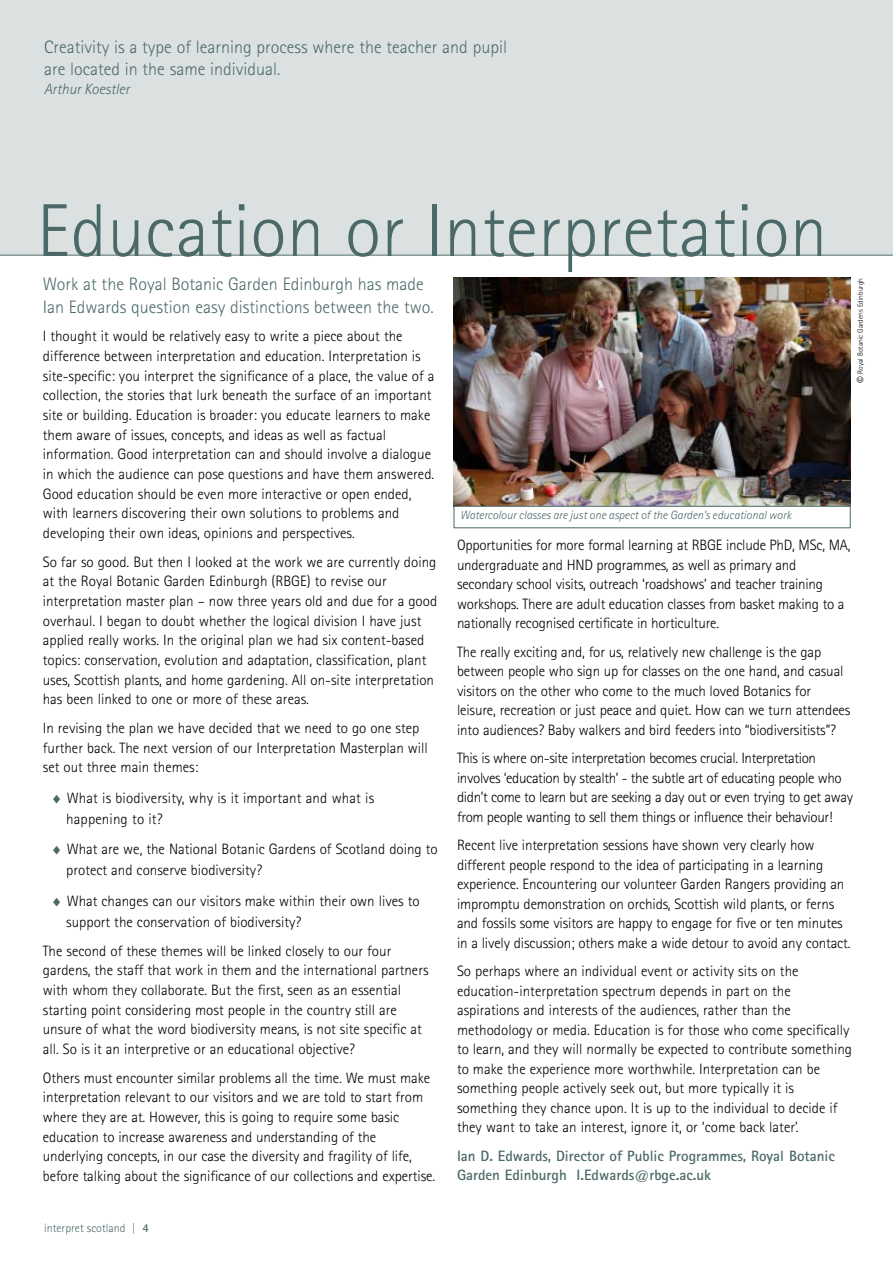
<style>
.page{position:relative;width:893px;height:1263px;background:#fff}
.page>*{position:absolute;margin:0;border:0;box-sizing:border-box;transform-origin:0 0}
.t1{font:300 75px "Rotis Sans Serif";letter-spacing:.005em;color:#4b6968}
.t2{font:300 18px/22.6px "Rotis Sans Serif";color:#4b6968}
.t3{font:300 15px/19.6px "Rotis Sans Serif";color:#000}
.t4{font:300 15px/19.5px "Rotis Sans Serif";letter-spacing:-.025em;color:#000}
.t5{font:700 15px/19.4px "Rotis Sans Serif";color:#4b6968}
.t6{font:italic 300 15px "Rotis Sans Serif";color:#4b6968}
.t7{font:italic 300 12px "Rotis Sans Serif";color:#4b6968}
.t8{font:300 12px "Rotis Sans Serif";color:#4b6968}
.t9{font:300 7.5px "Rotis Sans Serif";color:#000}
.s1{color:#4b6968}
.s2{font-weight:700}
.s3{font-size:13.5px}
</style>
<div class="page">
<div style="left:0;top:0;width:893px;height:255px;background:#dbe1e1"></div>
<hr style="left:0;top:255px;width:893px;height:1px;background:#4b6968">
<img style="left:454px;top:277px;width:396px;height:229px">
<div style="left:454px;top:506px;width:396px;height:22px;border:1px solid #4b6968"></div>
<p class="t2" style="left:44px;top:38px;width:464px;line-height:21.6px">Creativity is a type of learning process where the teacher and pupil are located in the same individual.</p>
<p class="t6" style="left:44px;top:84px;width:87px">Arthur Koestler</p>
<h1 class="t1" style="left:37px;top:204px;width:792px">Education or Interpretation</h1>
<p class="t2" style="left:43px;top:274px;width:392px">Work at the Royal Botanic Garden Edinburgh has made<br>Ian Edwards question easy distinctions between the two.</p>
<p class="t3" style="left:43px;top:328px;width:393px">I thought it would be relatively easy to write a piece about the difference between interpretation and education. Interpretation is site-specific: you interpret the significance of a place, the value of a collection, the stories that lurk beneath the surface of an important site or building. Education is broader: you educate learners to make them aware of issues, concepts, and ideas as well as factual information. Good interpretation can and should involve a dialogue in which the audience can pose questions and have them answered.<br>Good education should be even more interactive or open ended, with learners discovering their own solutions to problems and developing their own ideas, opinions and perspectives.</p>
<p class="t3" style="left:43px;top:553px;width:396px">So far so good. But then I looked at the work we are currently doing at the Royal Botanic Garden Edinburgh (RBGE) to revise our interpretation master plan – now three years old and due for a good overhaul. I began to doubt whether the logical division I have just applied really works. In the original plan we had six content-based topics: conservation, evolution and adaptation, classification, plant uses, Scottish plants, and home gardening. All on-site interpretation has been linked to one or more of these areas.</p>
<p class="t3" style="left:43px;top:720px;width:387px">In revising the plan we have decided that we need to go one step further back. The next version of our Interpretation Masterplan will set out three main themes:</p>
<p class="t3" style="left:66px;top:788px;width:310px;line-height:21.1px;text-indent:-15px"><span class="s1">♦</span> What is biodiversity, why is it important and what is happening to it?</p>
<p class="t3" style="left:66px;top:840px;width:373px;line-height:21.1px;text-indent:-15px"><span class="s1">♦</span> What are we, the National Botanic Gardens of Scotland doing to protect and conserve biodiversity?</p>
<p class="t3" style="left:66px;top:891px;width:355px;line-height:21.1px;text-indent:-15px"><span class="s1">♦</span> What changes can our visitors make within their own lives to support the conservation of biodiversity?</p>
<p class="t3" style="left:43px;top:942px;width:387px">The second of these themes will be linked closely to our four gardens, the staff that work in them and the international partners with whom they collaborate. But the first, seen as an essential starting point considering most people in the country still are unsure of what the word biodiversity means, is not site specific at all. So is it an interpretive or an educational objective?</p>
<p class="t3" style="left:43px;top:1069px;width:394px">Others must encounter similar problems all the time. We must make interpretation relevant to our visitors and we are told to start from where they are at. However, this is going to require some basic education to increase awareness and understanding of the underlying concepts, in our case the diversity and fragility of life, before talking about the significance of our collections and expertise.</p>
<p class="t8" style="left:44px;top:1224px;width:106px">interpret scotland | <span class="s2">4</span></p>
<p class="t7" style="left:460px;top:511px;width:333px">Watercolour classes are just one aspect of the Garden’s educational work</p>
<p class="t9" style="left:857px;top:383px;width:106px;rotate:-90deg"><span class="s3">©</span> Royal Botanic Gardens Edinburgh</p>
<p class="t3" style="left:457px;top:537px;width:395px">Opportunities for more formal learning at RBGE include PhD, MSc, MA, undergraduate and HND programmes, as well as primary and secondary school visits, outreach ‘roadshows’ and teacher training workshops. There are adult education classes from basket making to a nationally recognised certificate in horticulture.</p>
<p class="t3" style="left:457px;top:644px;width:395px">The really exciting and, for us, relatively new challenge is the gap between people who sign up for classes on the one hand, and casual visitors on the other who come to the much loved Botanics for leisure, recreation or just peace and quiet. How can we turn attendees into audiences? Baby walkers and bird feeders into “biodiversitists”?</p>
<p class="t4" style="left:457px;top:750px;width:398px">This is where on-site interpretation becomes crucial. Interpretation involves ‘education by stealth’ - the subtle art of educating people who didn’t come to learn but are seeking a day out or even trying to get away from people wanting to sell them things or influence their behaviour!</p>
<p class="t3" style="left:457px;top:837px;width:395px">Recent live interpretation sessions have shown very clearly how different people respond to the idea of participating in a learning experience. Encountering our volunteer Garden Rangers providing an impromptu demonstration on orchids, Scottish wild plants, or ferns and fossils some visitors are happy to engage for five or ten minutes in a lively discussion; others make a wide detour to avoid any contact.</p>
<p class="t3" style="left:457px;top:963px;width:397px">So perhaps where an individual event or activity sits on the education-interpretation spectrum depends in part on the aspirations and interests of the audiences, rather than the methodology or media. Education is for those who come specifically to learn, and they will normally be expected to contribute something to make the experience more worthwhile. Interpretation can be something people actively seek out, but more typically it is something they chance upon. It is up to the individual to decide if they want to take an interest, ignore it, or ‘come back later’.</p>
<p class="t5" style="left:457px;top:1147px;width:379px">Ian D. Edwards, Director of Public Programmes, Royal Botanic<br>Garden Edinburgh I.Edwards@rbge.ac.uk</p>
</div>
